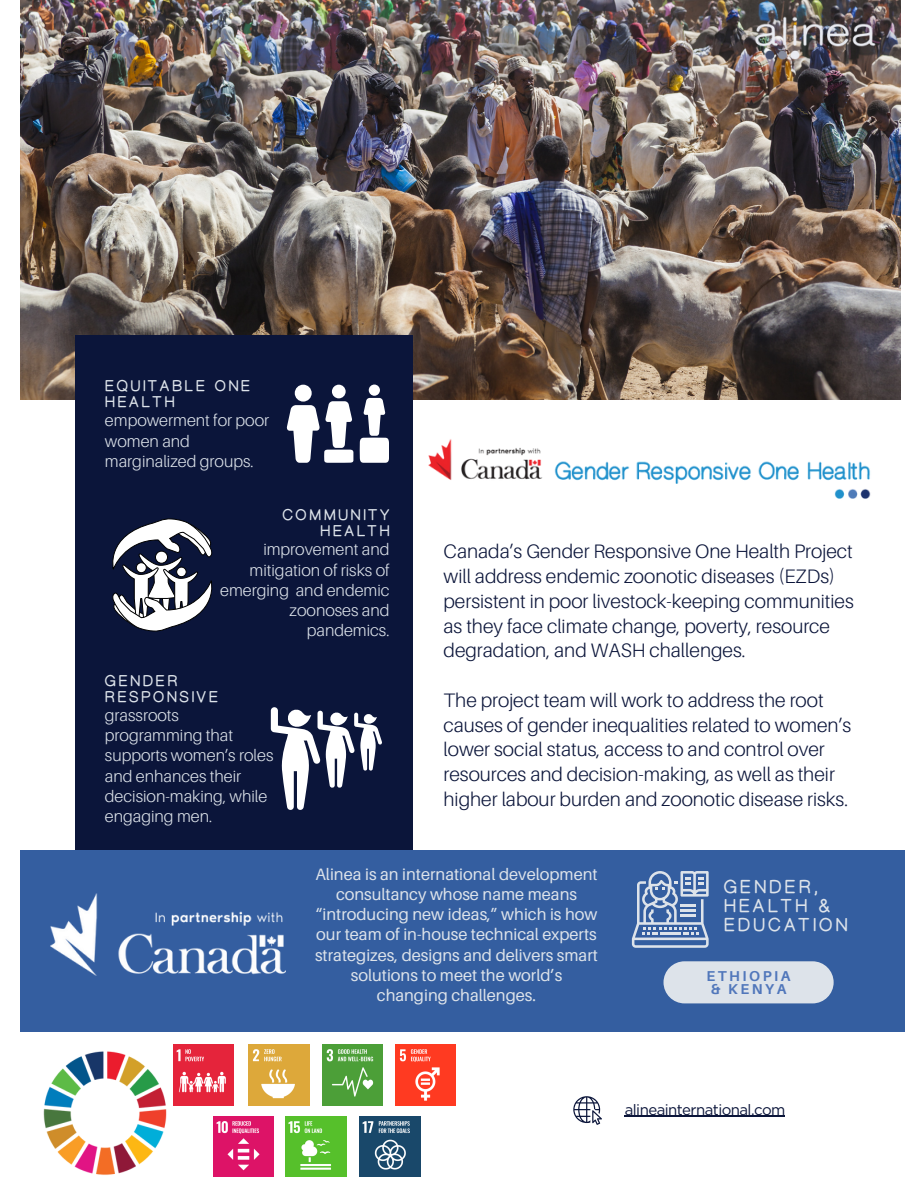
<style>
.page{position:relative;width:918px;height:1188px;background:#fff}
.page>*{position:absolute;margin:0;border:0;box-sizing:border-box;transform-origin:0 0}
.t1{font:300 19.5px/24.8px "Aileron";color:#0b153a}
.t2{font:700 18px/19.2px "Cameron Sans";letter-spacing:.175em;color:#dde3ea}
.t3{font:300 16.5px/20.2px "Aileron";color:#dde3ea}
.t4{font:16.5px/20.2px "Aileron";color:#dde3ea;text-align:center}
.t5{font:700 15px/15.8px "Cameron Sans";letter-spacing:.175em;color:#dde3ea}
.t6{font:15px "Gotham";letter-spacing:-.04em;color:#0b153a}
.t7{font:700 14.25px "Aileron";letter-spacing:.175em;color:#5177bb}
</style>
<div class="page">
<img style="left:21px;top:0;width:879px;height:400px">
<div style="left:75px;top:335px;width:338px;height:558px;background:#0b153a"></div>
<div style="left:21px;top:850px;width:884px;height:182px;background:#345ea0"></div>
<svg style="left:573px;top:1096px;width:29px;height:29px"></svg>
<hr style="left:625px;top:1116px;width:160px;height:1px;background:#0b153a">
<img style="left:51px;top:894px;width:235px;height:82px">
<img style="left:755px;top:17px;width:121px;height:44px">
<div style="left:664px;top:961px;width:170px;height:42px;background:#dde3ea;border-radius:21px"></div>
<svg style="left:632px;top:871px;width:76px;height:77px"></svg>
<img style="left:428px;top:439px;width:443px;height:60px">
<svg style="left:287px;top:385px;width:66px;height:78px"></svg>
<svg style="left:360px;top:385px;width:29px;height:78px"></svg>
<svg style="left:271px;top:707px;width:111px;height:103px"></svg>
<svg style="left:112px;top:518px;width:101px;height:114px"></svg>
<img style="left:173px;top:1044px;width:61px;height:61px">
<img style="left:322px;top:1044px;width:61px;height:61px">
<img style="left:395px;top:1044px;width:61px;height:61px">
<img style="left:248px;top:1044px;width:61px;height:61px">
<img style="left:43px;top:1051px;width:124px;height:124px">
<img style="left:359px;top:1116px;width:61px;height:61px">
<img style="left:213px;top:1116px;width:61px;height:61px">
<img style="left:286px;top:1116px;width:61px;height:61px">
<h3 class="t5" style="left:105px;top:379px;width:147px">EQUITABLE ONE<br>HEALTH</h3>
<h4 class="t3" style="left:105px;top:410px;width:166px">empowerment for poor women and marginalized groups.</h4>
<p class="t5" style="left:282px;top:508px;width:109px;text-align:right">COMMUNITY<br>HEALTH</p>
<p class="t3" style="left:220px;top:539px;width:171px;text-align:right">improvement and mitigation of risks of emerging and endemic zoonoses and pandemics.</p>
<h2 class="t5" style="left:105px;top:674px;width:114px">GENDER<br>RESPONSIVE</h2>
<h2 class="t3" style="left:105px;top:705px;width:170px">grassroots programming that supports women’s roles and enhances their decision-making, while engaging men.</h2>
<h3 class="t1" style="left:444px;top:539px;width:412px">Canada’s Gender Responsive One Health Project will address endemic zoonotic diseases (EZDs) persistent in poor livestock-keeping communities as they face climate change, poverty, resource degradation, and WASH challenges.</h3>
<h4 class="t1" style="left:444px;top:687px;width:409px">The project team will work to address the root causes of gender inequalities related to women’s lower social status, access to and control over resources and decision-making, as well as their higher labour burden and zoonotic disease risks.</h4>
<p class="t4" style="left:315px;top:864px;width:284px">Alinea is an international development consultancy whose name means “introducing new ideas,” which is how our team of in-house technical experts strategizes, designs and delivers smart solutions to meet the world’s changing challenges.</p>
<p class="t2" style="left:724px;top:878px;width:125px">GENDER,<br>HEALTH &amp;<br>EDUCATION</p>
<h4 class="t7" style="left:707px;top:967px;width:86px">ETHIOPIA</h4>
<p class="t7" style="left:711px;top:980px;width:77px">&amp; KENYA</p>
<p class="t6" style="left:625px;top:1100px;width:162px">alineainternational.com</p>
</div>
